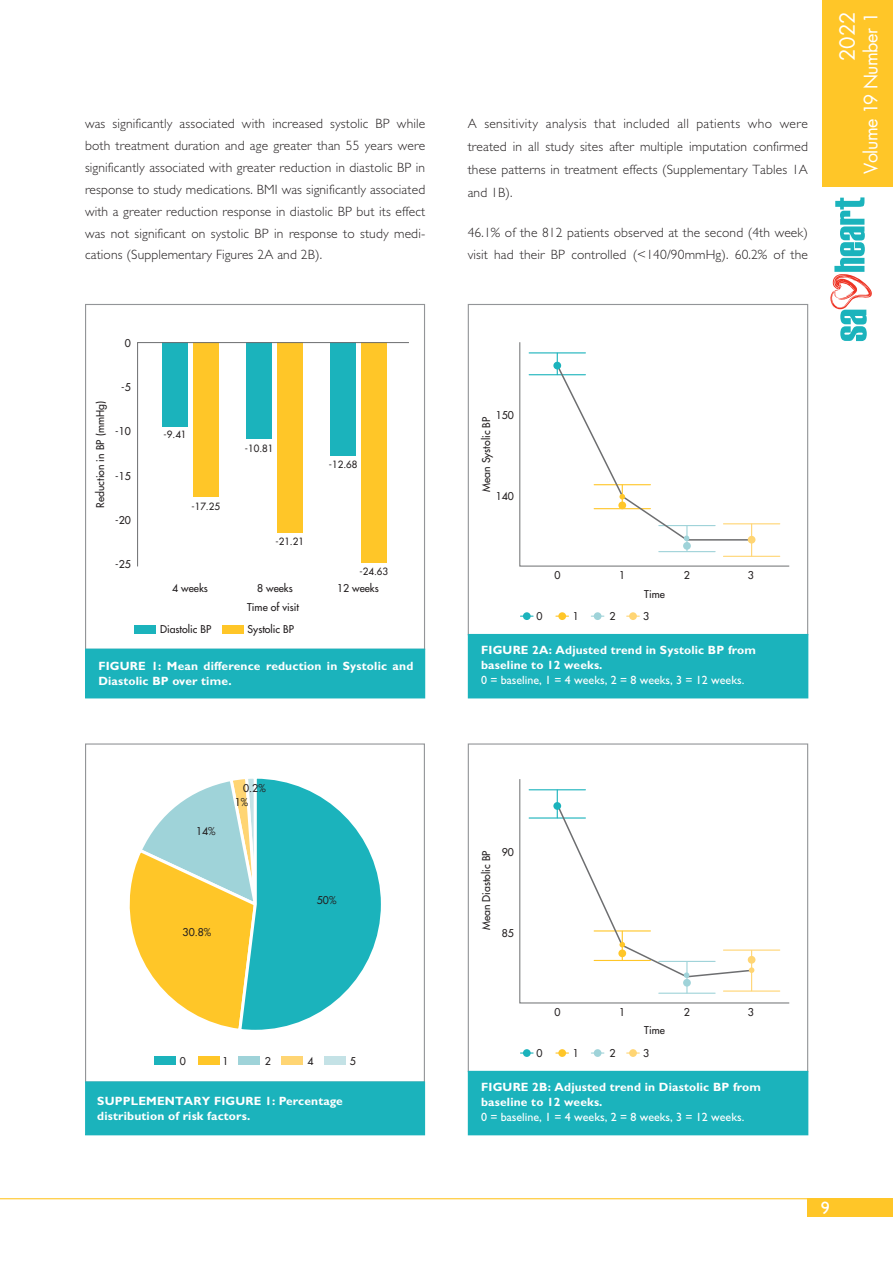
<style>
.page{position:relative;width:893px;height:1263px;background:#fff}
.page>*{position:absolute;margin:0;border:0;box-sizing:border-box;transform-origin:0 0}
.t1{font:20.25px "Futura Std";color:#fff}
.t2{font:18px "Futura Std";letter-spacing:-.03em;color:#fff}
.t3{font:18px "Gill Sans Std";color:#fff}
.t4{font:300 13.5px/21.9px "Gill Sans Std";letter-spacing:.01em;color:#231f20;text-align:justify}
.t5{font:700 12px/15px "Gill Sans Std";letter-spacing:.015em;color:#fff}
.t6{font:12px "Gill Sans Std";color:#fff}
.t7{font:500 10.5px "Futura Std";color:#231f20}
.t8{font:500 9.75px "Futura Std";color:#231f20}
</style>
<div class="page">
<hr style="left:0;top:1198px;width:827px;height:1px;background:#ffc628">
<div style="left:808px;top:1198px;width:85px;height:19px;background:#ffc628"></div>
<svg style="left:830px;top:197px;width:42px;height:144px"></svg>
<div style="left:822px;top:0;width:71px;height:186px;background:#ffc628"></div>
<div style="left:85px;top:304px;width:340px;height:346px;border:1px solid #939598"></div>
<div style="left:86px;top:649px;width:339px;height:49px;background:#1bb3bc"></div>
<div style="left:134px;top:625px;width:21px;height:9px;background:#1bb3bc"></div>
<div style="left:222px;top:625px;width:22px;height:9px;background:#ffc628"></div>
<svg style="left:137px;top:342px;width:272px;height:225px"></svg>
<svg style="left:129px;top:778px;width:252px;height:252px"></svg>
<div style="left:86px;top:1082px;width:338px;height:53px;background:#1bb3bc"></div>
<div style="left:85px;top:1081px;width:340px;height:54px;border:1px solid #1bb3bc"></div>
<div style="left:154px;top:1056px;width:21px;height:9px;background:#1bb3bc"></div>
<div style="left:198px;top:1056px;width:21px;height:9px;background:#ffc628"></div>
<div style="left:324px;top:1056px;width:22px;height:9px;background:#c4e2e6"></div>
<div style="left:238px;top:1056px;width:21px;height:9px;background:#9fd3d9"></div>
<div style="left:281px;top:1056px;width:22px;height:9px;background:#ffd573"></div>
<div style="left:468px;top:743px;width:340px;height:329px;border:1px solid #939598"></div>
<div style="left:468px;top:1071px;width:340px;height:64px;background:#1bb3bc"></div>
<svg style="left:519px;top:779px;width:271px;height:225px"></svg>
<hr style="left:529px;top:789px;width:56px;height:1px;background:#1bb3bc">
<hr style="left:529px;top:817px;width:56px;height:2px;background:#1bb3bc">
<hr style="left:686px;top:962px;width:1px;height:31px;background:#9fd3d9">
<hr style="left:659px;top:993px;width:56px;height:1px;background:#9fd3d9">
<hr style="left:751px;top:950px;width:1px;height:41px;background:#ffd573">
<hr style="left:723px;top:950px;width:57px;height:1px;background:#ffd573">
<hr style="left:723px;top:991px;width:57px;height:1px;background:#ffd573">
<div style="left:683px;top:979px;width:8px;height:8px;background:#9fd3d9;border-radius:50%"></div>
<svg style="left:523px;top:1049px;width:8px;height:8px"></svg>
<svg style="left:520px;top:1052px;width:13px;height:2px"></svg>
<div style="left:558px;top:1049px;width:8px;height:8px;background:#ffc628;border-radius:50%"></div>
<div style="left:594px;top:1049px;width:7px;height:8px;background:#9fd3d9;border-radius:50%"></div>
<svg style="left:591px;top:1052px;width:13px;height:2px"></svg>
<svg style="left:629px;top:1049px;width:8px;height:8px"></svg>
<svg style="left:627px;top:1052px;width:12px;height:2px"></svg>
<div style="left:748px;top:956px;width:7px;height:8px;background:#ffd573;border-radius:50%"></div>
<svg style="left:555px;top:790px;width:199px;height:188px"></svg>
<div style="left:553px;top:802px;width:8px;height:8px;background:#1bb3bc;border-radius:50%"></div>
<div style="left:468px;top:304px;width:340px;height:331px;border:1px solid #939598"></div>
<div style="left:468px;top:635px;width:340px;height:63px;background:#1bb3bc"></div>
<div style="left:468px;top:634px;width:340px;height:64px;border:1px solid #1bb3bc"></div>
<svg style="left:519px;top:342px;width:271px;height:225px"></svg>
<hr style="left:529px;top:352px;width:56px;height:1px;background:#1bb3bc">
<hr style="left:529px;top:374px;width:56px;height:1px;background:#1bb3bc">
<hr style="left:659px;top:551px;width:56px;height:1px;background:#9fd3d9">
<hr style="left:751px;top:524px;width:1px;height:32px;background:#ffd573">
<hr style="left:723px;top:523px;width:57px;height:1px;background:#ffd573">
<hr style="left:723px;top:556px;width:57px;height:1px;background:#ffd573">
<div style="left:523px;top:612px;width:8px;height:8px;background:#1bb3bc;border-radius:50%"></div>
<div style="left:558px;top:612px;width:8px;height:8px;background:#ffc628;border-radius:50%"></div>
<div style="left:594px;top:612px;width:7px;height:8px;background:#9fd3d9;border-radius:50%"></div>
<div style="left:629px;top:612px;width:8px;height:8px;background:#ffd573;border-radius:50%"></div>
<div style="left:748px;top:536px;width:7px;height:8px;background:#ffd573;border-radius:50%"></div>
<svg style="left:555px;top:353px;width:198px;height:198px"></svg>
<div style="left:553px;top:362px;width:8px;height:7px;background:#1bb3bc;border-radius:50%"></div>
<p class="t4" style="left:85px;top:114px;width:342px">was significantly associated with increased systolic BP while both treatment duration and age greater than 55 years were significantly associated with greater reduction in diastolic BP in response to study medications. BMI was significantly associated with a greater reduction response in diastolic BP but its effect was not significant on systolic BP in response to study medi&shy;cations (Supplementary Figures 2A and 2B).</p>
<p class="t4" style="left:468px;top:114px;width:342px;line-height:22.8px">A sensitivity analysis that included all patients who were treated in all study sites after multiple imputation confirmed these patterns in treatment effects (Supplementary Tables 1A and 1B).</p>
<p class="t4" style="left:468px;top:222px;width:342px;line-height:22.8px">46.1% of the 812 patients observed at the second (4th week) visit had their BP controlled (&lt;140/90mmHg). 60.2% of the</p>
<p class="t7" style="left:95px;top:508px;width:108px;rotate:-90deg">Reduction in BP (mmHg)</p>
<p class="t7" style="left:125px;top:338px;width:8px">0</p>
<p class="t7" style="left:121px;top:382px;width:11px">-5</p>
<p class="t7" style="left:115px;top:427px;width:17px">-10</p>
<p class="t7" style="left:115px;top:471px;width:17px">-15</p>
<p class="t7" style="left:115px;top:515px;width:17px">-20</p>
<p class="t7" style="left:115px;top:559px;width:17px">-25</p>
<p class="t8" style="left:164px;top:430px;width:24px">-9.41</p>
<p class="t8" style="left:191px;top:501px;width:30px">-17.25</p>
<p class="t8" style="left:245px;top:443px;width:30px">-10.81</p>
<p class="t8" style="left:275px;top:537px;width:30px">-21.21</p>
<p class="t8" style="left:329px;top:460px;width:30px">-12.68</p>
<p class="t8" style="left:359px;top:567px;width:30px">-24.63</p>
<p class="t7" style="left:172px;top:584px;width:37px">4 weeks</p>
<p class="t7" style="left:257px;top:584px;width:37px">8 weeks</p>
<p class="t7" style="left:337px;top:584px;width:43px">12 weeks</p>
<p class="t7" style="left:160px;top:625px;width:53px">Diastolic BP</p>
<p class="t7" style="left:248px;top:625px;width:48px">Systolic BP</p>
<p class="t7" style="left:247px;top:602px;width:53px">Time of visit</p>
<p class="t5" style="left:98px;top:660px;width:316px">FIGURE 1: Mean difference reduction in Systolic and<br>Diastolic BP over time.</p>
<p class="t7" style="left:496px;top:411px;width:20px">150</p>
<p class="t7" style="left:481px;top:492px;width:76px;rotate:-90deg">Mean Systolic BP</p>
<p class="t7" style="left:496px;top:492px;width:20px">140</p>
<p class="t7" style="left:554px;top:571px;width:8px">0</p>
<p class="t7" style="left:619px;top:571px;width:8px">1</p>
<p class="t7" style="left:684px;top:571px;width:8px">2</p>
<p class="t7" style="left:748px;top:571px;width:8px">3</p>
<p class="t7" style="left:644px;top:589px;width:22px">Time</p>
<p class="t7" style="left:536px;top:612px;width:8px">0</p>
<p class="t7" style="left:573px;top:612px;width:8px">1</p>
<p class="t7" style="left:609px;top:612px;width:8px">2</p>
<p class="t7" style="left:643px;top:612px;width:8px">3</p>
<p class="t5" style="left:481px;top:644px;width:276px">FIGURE 2A: Adjusted trend in Systolic BP from baseline to 12 weeks.</p>
<p class="t6" style="left:481px;top:676px;width:265px">0 = baseline, 1 = 4 weeks, 2 = 8 weeks, 3 = 12 weeks.</p>
<h1 class="t1" style="left:836px;top:61px;width:51px;rotate:-90deg">2022</h1>
<h2 class="t2" style="left:861px;top:174px;width:163px;rotate:-90deg">Volume 19 Number 1</h2>
<p class="t7" style="left:243px;top:783px;width:24px">0.2%</p>
<p class="t7" style="left:196px;top:826px;width:21px">14%</p>
<p class="t7" style="left:235px;top:797px;width:15px">1%</p>
<p class="t7" style="left:183px;top:927px;width:30px">30.8%</p>
<p class="t7" style="left:317px;top:895px;width:21px">50%</p>
<p class="t7" style="left:180px;top:1057px;width:8px">0</p>
<p class="t7" style="left:222px;top:1057px;width:8px">1</p>
<p class="t7" style="left:265px;top:1057px;width:8px">2</p>
<p class="t7" style="left:307px;top:1057px;width:8px">4</p>
<p class="t7" style="left:350px;top:1057px;width:8px">5</p>
<p class="t5" style="left:97px;top:1095px;width:247px">SUPPLEMENTARY FIGURE 1: Percentage distribution of risk factors.</p>
<p class="t7" style="left:481px;top:930px;width:81px;rotate:-90deg">Mean Diastolic BP</p>
<p class="t7" style="left:502px;top:848px;width:14px">90</p>
<p class="t7" style="left:502px;top:929px;width:14px">85</p>
<p class="t7" style="left:554px;top:1008px;width:8px">0</p>
<p class="t7" style="left:619px;top:1008px;width:8px">1</p>
<p class="t7" style="left:684px;top:1008px;width:8px">2</p>
<p class="t7" style="left:748px;top:1008px;width:8px">3</p>
<p class="t7" style="left:644px;top:1026px;width:22px">Time</p>
<p class="t7" style="left:536px;top:1049px;width:8px">0</p>
<p class="t7" style="left:573px;top:1049px;width:8px">1</p>
<p class="t7" style="left:609px;top:1049px;width:8px">2</p>
<p class="t7" style="left:643px;top:1049px;width:8px">3</p>
<p class="t5" style="left:481px;top:1081px;width:281px">FIGURE 2B: Adjusted trend in Diastolic BP from baseline to 12 weeks.</p>
<p class="t6" style="left:481px;top:1112px;width:265px">0 = baseline, 1 = 4 weeks, 2 = 8 weeks, 3 = 12 weeks.</p>
<h2 class="t3" style="left:821px;top:1201px;width:10px">9</h2>
</div>
